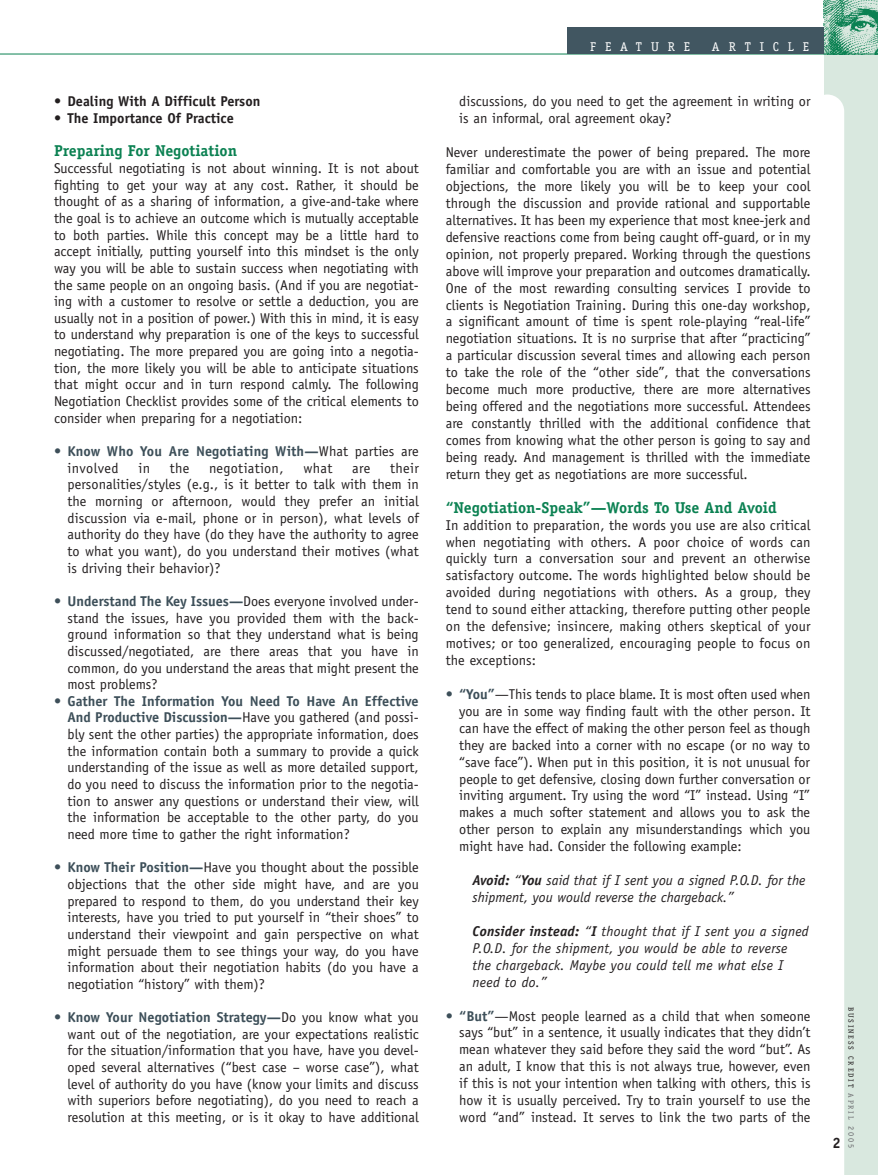
<style>
.page{position:relative;width:878px;height:1175px;background:#fff}
.page>*{position:absolute;margin:0;border:0;box-sizing:border-box;transform-origin:0 0}
.t1{font:700 15.75px "Officina Serif";color:#0b8152}
.t2{font:700 15px "Officina Serif";color:#231f20}
.t3{font:14.25px/16.6px "Officina Sans";color:#231f20;text-align:justify}
.t4{font:italic 14.25px/17px "Officina Sans";letter-spacing:.015em;color:#231f20}
.t5{font:700 14.25px "Officina Sans";color:#231f20}
.t6{font:700 14.25px/16.6px "Officina Sans";letter-spacing:.005em;color:#3d4f59}
.t7{font:14.25px "Officina Sans";letter-spacing:.025em;color:#231f20}
.t8{font:12.75px "Officina Serif";letter-spacing:.7em;color:#fff}
.t9{font:7.5px "Officina Serif";letter-spacing:.25em;color:#231f20}
.s1{font-weight:400;color:#231f20}
.s2{font-weight:700;color:#3d4f59}
.s3{font-weight:700}
.s4{color:#6c6d70}
.s5{font-size:8.25px;color:#6c6d70}
</style>
<div class="page">
<div style="left:824px;top:0;width:54px;height:1174px;background:#d9e8df"></div>
<div style="left:824px;top:94px;width:20px;height:1080px;background:#fff"></div>
<img style="left:824px;top:0;width:54px;height:54px">
<hr style="left:0;top:54px;width:878px;height:1px;background:#0b8152">
<div style="left:567px;top:27px;width:257px;height:27px;background:#415661"></div>
<p class="t5" style="left:54px;top:96px;width:208px">• Dealing With A Difficult Person</p>
<p class="t5" style="left:54px;top:113px;width:181px">• The Importance Of Practice</p>
<p class="t1" style="left:54px;top:145px;width:184px">Preparing For Negotiation</p>
<p class="t3" style="left:54px;top:161px;width:366px">Successful negotiating is not about winning. It is not about fighting to get your way at any cost. Rather, it should be thought of as a sharing of information, a give-and-take where the goal is to achieve an outcome which is mutually acceptable to both parties. While this concept may be a little hard to accept initially, putting yourself into this mindset is the only way you will be able to sustain success when negotiating with the same people on an ongoing basis. (And if you are negotiat&shy;ing with a customer to resolve or settle a deduction, you are usually not in a position of power.) With this in mind, it is easy to understand why preparation is one of the keys to successful negotiating. The more prepared you are going into a negotia&shy;tion, the more likely you will be able to anticipate situations that might occur and in turn respond calmly. The following Negotiation Checklist provides some of the critical elements to consider when preparing for a negotiation:</p>
<p class="t6" style="left:68px;top:444px;width:353px;text-indent:-14px">• Know Who You Are Negotiating With—<span class="s1">What parties are involved</span></p>
<p class="t3" style="left:68px;top:460px;width:353px;text-indent:322px">their personalities/styles (e.g., is it better to talk with them in the morning or afternoon, would they prefer an initial discussion via e-mail, phone or in person), what levels of authority do they have (do they have the authority to agree to what you want), do you understand their motives (what is driving their behavior)?</p>
<p class="t3" style="left:67px;top:594px;width:353px;text-indent:-13px"><span class="s2">• Understand The Key Issues—</span>Does everyone involved under&shy;stand the issues, have you provided them with the back&shy;ground information so that they understand what is being discussed/negotiated, are there areas that you have in common, do you understand the areas that might present the most problems?</p>
<p class="t3" style="left:68px;top:694px;width:353px;text-indent:-14px"><span class="s2">• Gather The Information You Need To Have An Effective And Productive Discussion—</span>Have you gathered (and possi&shy;bly sent the other parties) the appropriate information, does the information contain both a summary to provide a quick understanding of the issue as well as more detailed support, do you need to discuss the information prior to the negotia&shy;tion to answer any questions or understand their view, will the information be acceptable to the other party, do you need more time to gather the right information?</p>
<p class="t3" style="left:68px;top:860px;width:353px;text-indent:-14px"><span class="s2">• Know Their Position—</span>Have you thought about the possible objections that the other side might have, and are you prepared to respond to them, do you understand their key interests, have you tried to put yourself in “their shoes” to understand their viewpoint and gain perspective on what might persuade them to see things your way, do you have information about their negotiation habits (do you have a negotiation “history” with them)?</p>
<p class="t3" style="left:67px;top:1010px;width:353px;text-indent:-13px"><span class="s2">• Know Your Negotiation Strategy—</span>Do you know what you want out of the negotiation, are your expectations realistic for the situation/information that you have, have you devel&shy;oped several alternatives (“best case – worse case”), what level of authority do you have (know your limits and discuss with superiors before negotiating), do you need to reach a resolution at this meeting, or is it okay to have additional</p>
<p class="t3" style="left:138px;top:460px;width:13px">in</p>
<p class="t3" style="left:170px;top:460px;width:21px">the</p>
<p class="t7" style="left:209px;top:462px;width:76px">negotiation,</p>
<p class="t3" style="left:303px;top:460px;width:31px">what</p>
<p class="t3" style="left:352px;top:460px;width:20px">are</p>
<p class="t8" style="left:590px;top:39px;width:101px">FEATURE</p>
<p class="t8" style="left:712px;top:39px;width:98px">ARTICLE</p>
<p class="t3" style="left:459px;top:94px;width:353px">discussions, do you need to get the agreement in writing or is an informal, oral agreement okay?</p>
<p class="t3" style="left:445px;top:145px;width:366px">Never underestimate the power of being prepared. The more familiar and comfortable you are with an issue and potential objections, the more likely you will be to keep your cool through the discussion and provide rational and supportable alternatives. It has been my experience that most knee-jerk and defensive reactions come from being caught off-guard, or in my opinion, not properly prepared. Working through the questions above will improve your preparation and outcomes dramatically.<br>One of the most rewarding consulting services I provide to clients is Negotiation Training. During this one-day workshop, a significant amount of time is spent role-playing “real-life” negotiation situations. It is no surprise that after “practicing” a particular discussion several times and allowing each person to take the role of the “other side”, that the conversations become much more productive, there are more alternatives being offered and the negotiations more successful. Attendees are constantly thrilled with the additional confidence that comes from knowing what the other person is going to say and being ready. And management is thrilled with the immediate return they get as negotiations are more successful.</p>
<p class="t1" style="left:446px;top:501px;width:333px">“Negotiation-Speak”—Words To Use And Avoid</p>
<p class="t3" style="left:446px;top:517px;width:366px">In addition to preparation, the words you use are also critical when negotiating with others. A poor choice of words can quickly turn a conversation sour and prevent an otherwise satisfactory outcome. The words highlighted below should be avoided during negotiations with others. As a group, they tend to sound either attacking, therefore putting other people on the defensive; insincere, making others skeptical of your motives; or too generalized, encouraging people to focus on the exceptions:</p>
<p class="t3" style="left:459px;top:686px;width:353px;text-indent:-13px"><span class="s2">• “You”</span>—This tends to place blame. It is most often used when you are in some way finding fault with the other person. It can have the effect of making the other person feel as though they are backed into a corner with no escape (or no way to “save face”). When put in this position, it is not unusual for people to get defensive, closing down further conversation or inviting argument. Try using the word “I” instead. Using “I” makes a much softer statement and allows you to ask the other person to explain any misunderstandings which you might have had. Consider the following example:</p>
<p class="t4" style="left:472px;top:873px;width:334px"><span class="s3">Avoid:</span> “<span class="s3">You</span> said that if I sent you a signed P.O.D. for the shipment, you would reverse the chargeback.”</p>
<p class="t4" style="left:472px;top:923px;width:338px"><span class="s3">Consider instead:</span> “<span class="s3">I</span> thought that if I sent you a signed P.O.D. for the shipment, you would be able to reverse the chargeback. Maybe you could tell me what else I need to do.”</p>
<p class="t3" style="left:459px;top:1008px;width:353px;text-indent:-14px"><span class="s2">• “But”</span>—Most people learned as a child that when someone says “but” in a sentence, it usually indicates that they didn’t mean whatever they said before they said the word “but”. As an adult, I know that this is not always true, however, even if this is not your intention when talking with others, this is how it is usually perceived. Try to train yourself to use the word “and” instead. It serves to link the two parts of the</p>
<p class="t2" style="left:832px;top:1137px;width:10px">2</p>
<p class="t9" style="left:855px;top:1006px;width:143px;rotate:90deg">BUSINESS CREDIT <span class="s4">APRIL</span> <span class="s5">2005</span></p>
</div>
